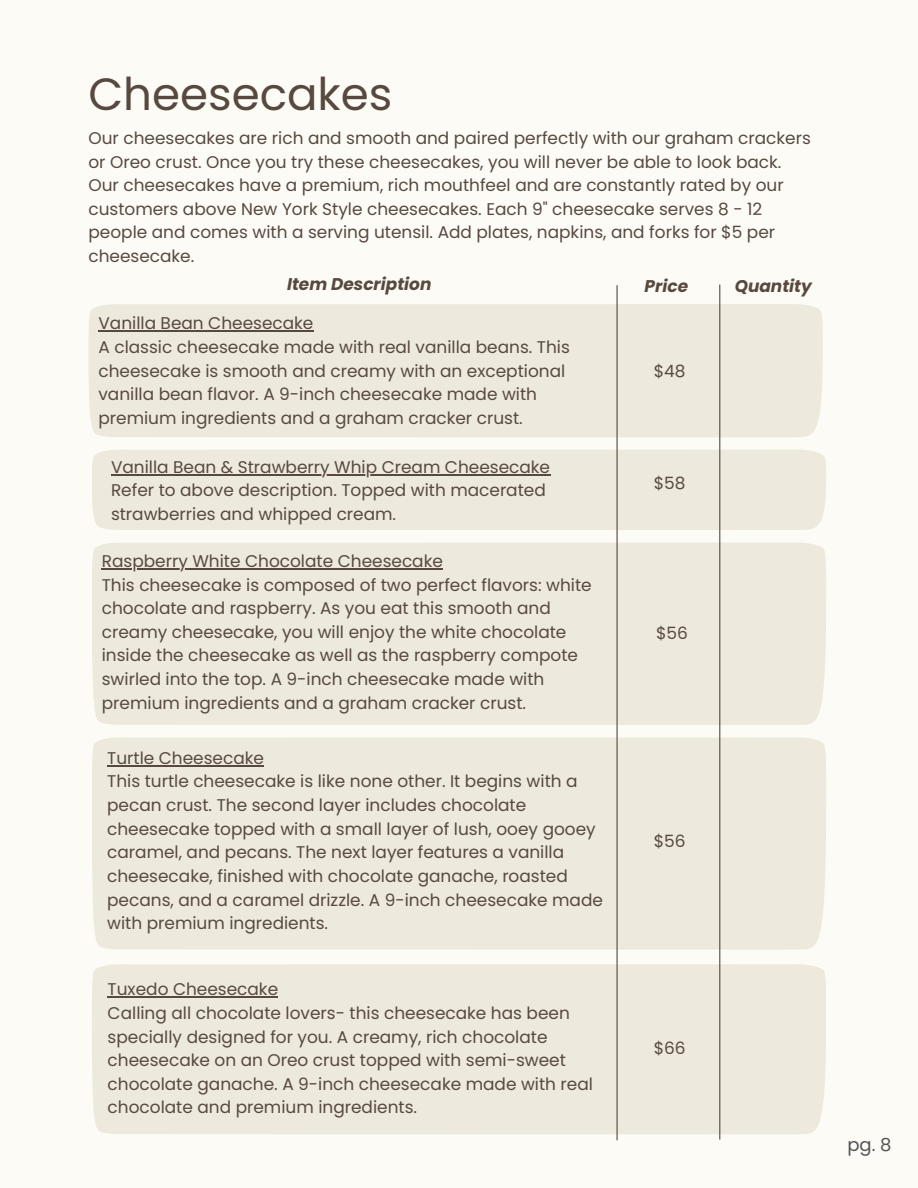
<style>
.page{position:relative;width:918px;height:1188px;background:#fcfbf6}
.page>*{position:absolute;margin:0;border:0;box-sizing:border-box;transform-origin:0 0}
.t1{font:45.15px "Poppins";color:#574940}
.t2{font:18px "Poppins";color:#545454}
.t3{font:16.95px/23.7px "Poppins";color:#574940}
.t4{font:italic 700 16.95px "Poppins";color:#574940}
</style>
<div class="page">
<div style="left:88px;top:304px;width:735px;height:133px;background:#ede9dc"></div>
<hr style="left:98px;top:331px;width:215px;height:1px;background:#574940">
<div style="left:92px;top:543px;width:734px;height:182px;background:#ede9dc"></div>
<hr style="left:102px;top:568px;width:341px;height:1px;background:#574940">
<div style="left:92px;top:964px;width:734px;height:170px;background:#ede9dc"></div>
<hr style="left:108px;top:996px;width:170px;height:2px;background:#574940">
<div style="left:92px;top:737px;width:734px;height:213px;background:#ede9dc"></div>
<div style="left:92px;top:450px;width:734px;height:80px;background:#ede9dc"></div>
<hr style="left:107px;top:765px;width:157px;height:1px;background:#574940">
<hr style="left:111px;top:474px;width:439px;height:1px;background:#574940">
<hr style="left:616px;top:285px;width:2px;height:855px;background:#574940">
<hr style="left:719px;top:285px;width:1px;height:855px;background:#574940">
<h1 class="t1" style="left:88px;top:62px;width:305px">Cheesecakes</h1>
<p class="t3" style="left:88px;top:126px;width:724px">Our cheesecakes are rich and smooth and paired perfectly with our graham crackers or Oreo crust. Once you try these cheesecakes, you will never be able to look back.<br>Our cheesecakes have a premium, rich mouthfeel and are constantly rated by our customers above New York Style cheesecakes. Each 9" cheesecake serves 8 - 12 people and comes with a serving utensil. Add plates, napkins, and forks for $5 per cheesecake.</p>
<h2 class="t4" style="left:287px;top:272px;width:146px">Item Description</h2>
<h2 class="t4" style="left:645px;top:274px;width:45px">Price</h2>
<h2 class="t4" style="left:735px;top:274px;width:79px">Quantity</h2>
<p class="t3" style="left:98px;top:312px;width:217px">Vanilla Bean Cheesecake</p>
<p class="t3" style="left:98px;top:335px;width:473px">A classic cheesecake made with real vanilla beans. This cheesecake is smooth and creamy with an exceptional vanilla bean flavor. A 9-inch cheesecake made with premium ingredients and a graham cracker crust.</p>
<p class="t3" style="left:654px;top:359px;width:33px">$48</p>
<p class="t3" style="left:111px;top:455px;width:441px">Vanilla Bean &amp; Strawberry Whip Cream Cheesecake</p>
<p class="t3" style="left:111px;top:479px;width:436px">Refer to above description. Topped with macerated strawberries and whipped cream.</p>
<p class="t3" style="left:654px;top:472px;width:33px">$58</p>
<p class="t3" style="left:102px;top:549px;width:343px">Raspberry White Chocolate Cheesecake</p>
<p class="t3" style="left:102px;top:573px;width:491px">This cheesecake is composed of two perfect flavors: white chocolate and raspberry. As you eat this smooth and creamy cheesecake, you will enjoy the white chocolate inside the cheesecake as well as the raspberry compote swirled into the top. A 9-inch cheesecake made with premium ingredients and a graham cracker crust.</p>
<p class="t3" style="left:107px;top:746px;width:158px">Turtle Cheesecake</p>
<p class="t3" style="left:107px;top:770px;width:497px">This turtle cheesecake is like none other. It begins with a pecan crust. The second layer includes chocolate cheesecake topped with a small layer of lush, ooey gooey caramel, and pecans. The next layer features a vanilla cheesecake, finished with chocolate ganache, roasted pecans, and a caramel drizzle. A 9-inch cheesecake made with premium ingredients.</p>
<p class="t3" style="left:108px;top:978px;width:172px">Tuxedo Cheesecake</p>
<p class="t3" style="left:108px;top:1001px;width:487px">Calling all chocolate lovers- this cheesecake has been specially designed for you. A creamy, rich chocolate cheesecake on an Oreo crust topped with semi-sweet chocolate ganache. A 9-inch cheesecake made with real chocolate and premium ingredients.</p>
<p class="t3" style="left:656px;top:621px;width:33px">$56</p>
<p class="t3" style="left:654px;top:829px;width:33px">$56</p>
<p class="t3" style="left:654px;top:1037px;width:34px">$66</p>
<p class="t2" style="left:847px;top:1132px;width:46px">pg. 8</p>
</div>
